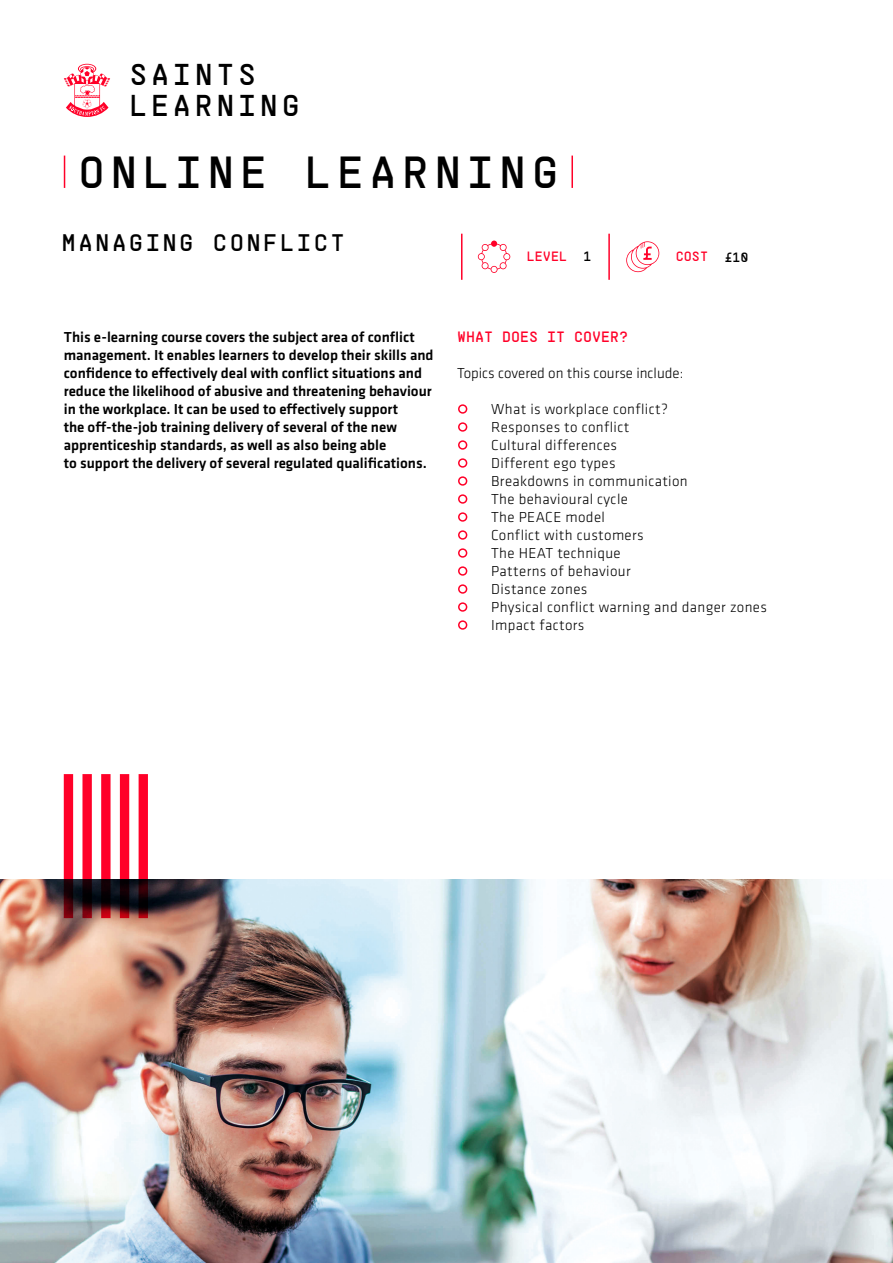
<style>
.page{position:relative;width:893px;height:1263px;background:#fff}
.page>*{position:absolute;margin:0;border:0;box-sizing:border-box;transform-origin:0 0}
.TITLE_1{font:45px "Supply";letter-spacing:.12em;color:#000}
.t1{font:30.15px "Supply";letter-spacing:.12em;color:#000}
.TITLE_2{font:24px "Supply";letter-spacing:.1em;color:#000}
.t2{font:500 15px/18px "Klavika Basic";color:#000}
.BODY_TEXT{font:300 15px "Klavika Basic";letter-spacing:.025em;color:#000}
.BODY_TEXT-2{font:300 15px "Klavika Basic";color:#000}
.Paragraph_Style_1{font:15px "Supply";color:#ff0028}
.t3{font:13.5px "Supply";color:#ff0028}
.t4{font:13.5px "Supply";color:#000}
</style>
<div class="page">
<img style="left:1px;top:879px;width:892px;height:384px">
<hr style="left:461px;top:234px;width:1px;height:46px;background:#ff0028">
<hr style="left:608px;top:234px;width:2px;height:46px;background:#ff0028">
<svg style="left:64px;top:64px;width:46px;height:53px"></svg>
<svg style="left:626px;top:241px;width:33px;height:31px"></svg>
<svg style="left:478px;top:241px;width:32px;height:32px"></svg>
<svg style="left:458px;top:404px;width:10px;height:10px"></svg>
<svg style="left:458px;top:422px;width:10px;height:10px"></svg>
<svg style="left:458px;top:440px;width:10px;height:10px"></svg>
<svg style="left:458px;top:458px;width:10px;height:10px"></svg>
<svg style="left:458px;top:476px;width:10px;height:10px"></svg>
<svg style="left:458px;top:494px;width:10px;height:10px"></svg>
<svg style="left:458px;top:512px;width:10px;height:10px"></svg>
<svg style="left:458px;top:530px;width:10px;height:10px"></svg>
<svg style="left:458px;top:548px;width:10px;height:10px"></svg>
<svg style="left:458px;top:566px;width:10px;height:10px"></svg>
<svg style="left:458px;top:584px;width:10px;height:10px"></svg>
<svg style="left:458px;top:602px;width:10px;height:10px"></svg>
<svg style="left:458px;top:620px;width:10px;height:10px"></svg>
<hr style="left:64px;top:156px;width:1px;height:32px;background:#ff0028">
<hr style="left:571px;top:156px;width:2px;height:32px;background:#ff0028">
<svg style="left:139px;top:774px;width:9px;height:144px"></svg>
<svg style="left:120px;top:774px;width:9px;height:144px"></svg>
<svg style="left:101px;top:774px;width:10px;height:144px"></svg>
<svg style="left:82px;top:774px;width:10px;height:144px"></svg>
<svg style="left:64px;top:774px;width:9px;height:144px"></svg>
<p class="t1" style="left:129px;top:54px;width:128px">SAINTS</p>
<p class="t1" style="left:129px;top:85px;width:172px">LEARNING</p>
<p class="TITLE_1" style="left:78px;top:141px;width:482px">ONLINE LEARNING</p>
<p class="TITLE_2" style="left:62px;top:226px;width:285px">MANAGING CONFLICT</p>
<p class="t3" style="left:527px;top:247px;width:42px">LEVEL</p>
<p class="t4" style="left:584px;top:247px;width:10px">1</p>
<p class="t3" style="left:676px;top:247px;width:34px">COST</p>
<p class="t4" style="left:725px;top:247px;width:26px">£10</p>
<p class="t2" style="left:64px;top:328px;width:371px">This e-learning course covers the subject area of conflict management. It enables learners to develop their skills and confidence to effectively deal with conflict situations and reduce the likelihood of abusive and threatening behaviour in the workplace. It can be used to effectively support<br>the off-the-job training delivery of several of the new apprenticeship standards, as well as also being able<br>to support the delivery of several regulated qualifications.</p>
<p class="Paragraph_Style_1" style="left:457px;top:326px;width:173px">WHAT DOES IT COVER?</p>
<p class="BODY_TEXT-2" style="left:457px;top:364px;width:228px">Topics covered on this course include:</p>
<p class="BODY_TEXT" style="left:491px;top:400px;width:178px">What is workplace conflict?</p>
<p class="BODY_TEXT" style="left:491px;top:418px;width:140px">Responses to conflict</p>
<p class="BODY_TEXT" style="left:491px;top:436px;width:128px">Cultural differences</p>
<p class="BODY_TEXT" style="left:491px;top:454px;width:126px">Different ego types</p>
<p class="BODY_TEXT" style="left:491px;top:472px;width:198px">Breakdowns in communication</p>
<p class="BODY_TEXT" style="left:491px;top:490px;width:138px">The behavioural cycle</p>
<p class="BODY_TEXT" style="left:491px;top:508px;width:115px">The PEACE model</p>
<p class="BODY_TEXT" style="left:491px;top:526px;width:154px">Conflict with customers</p>
<p class="BODY_TEXT" style="left:491px;top:544px;width:131px">The HEAT technique</p>
<p class="BODY_TEXT" style="left:491px;top:562px;width:141px">Patterns of behaviour</p>
<p class="BODY_TEXT" style="left:491px;top:580px;width:98px">Distance zones</p>
<p class="BODY_TEXT" style="left:491px;top:598px;width:277px">Physical conflict warning and danger zones</p>
<p class="BODY_TEXT" style="left:491px;top:616px;width:95px">Impact factors</p>
</div>
